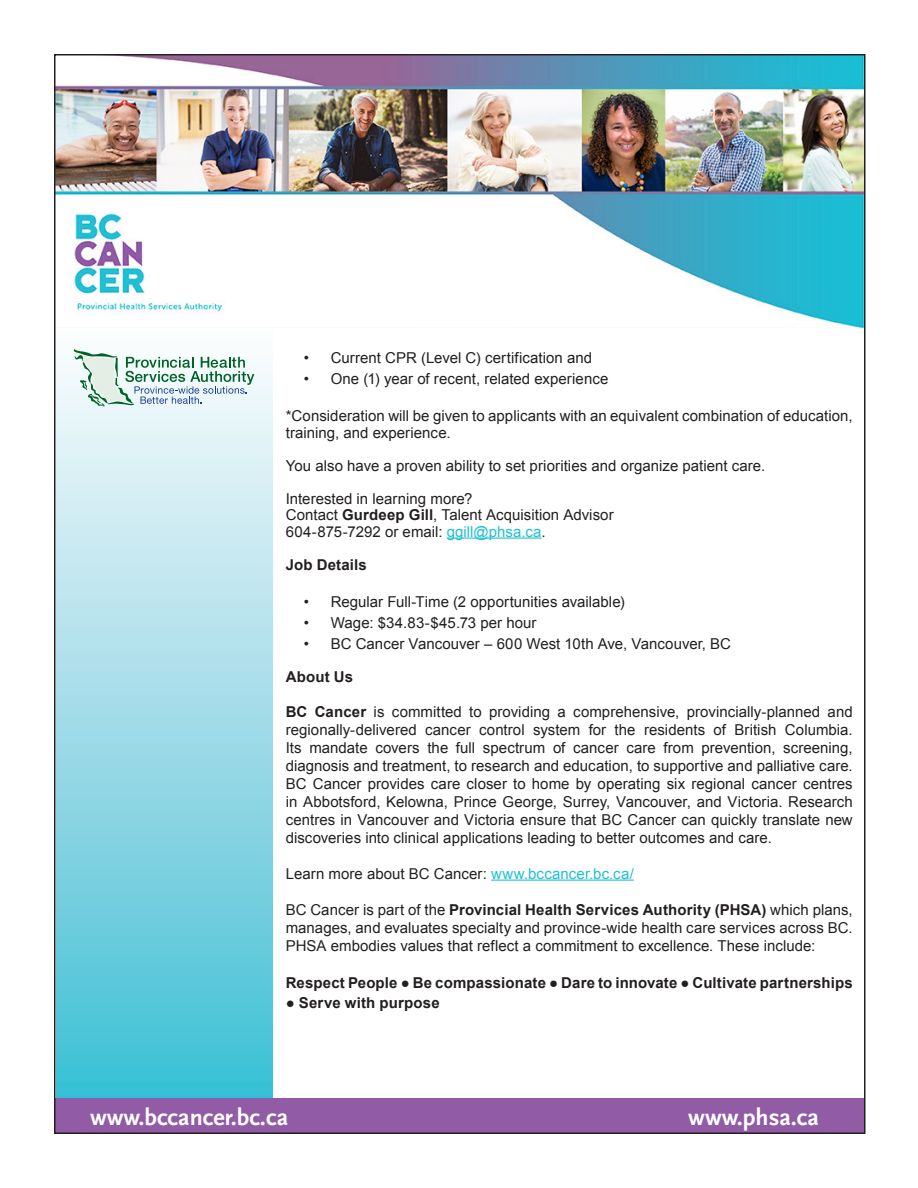
<style>
.page{position:relative;width:918px;height:1188px;background:#fff}
.page>*{position:absolute;margin:0;border:0;box-sizing:border-box;transform-origin:0 0}
.t1{font:700 24px "Scala Sans";color:#fff}
.t2{font:15px/18px "Arial";letter-spacing:.005em;color:#231f20}
.t3{font:700 15px "Arial";letter-spacing:.01em;color:#231f20}
.s1{font-weight:700}
.s2{color:#1fbfd5}
</style>
<div class="page">
<div style="left:56px;top:324px;width:216px;height:792px;background:linear-gradient(to bottom,#fffcfd,#3bbdd3)"></div>
<div style="left:54px;top:1098px;width:810px;height:36px;background:#915ba6"></div>
<img style="left:57px;top:57px;width:806px;height:271px">
<svg style="left:74px;top:349px;width:180px;height:58px"></svg>
<hr style="left:447px;top:538px;width:95px;height:1px;background:#1fbfd5">
<hr style="left:491px;top:880px;width:143px;height:1px;background:#1fbfd5">
<p class="t2" style="left:304px;top:348px;width:290px">• Current CPR (Level C) certification and</p>
<p class="t2" style="left:304px;top:369px;width:306px">• One (1) year of recent, related experience</p>
<p class="t2" style="left:286px;top:408px;width:568px;line-height:16.5px">*Consideration will be given to applicants with an equivalent combination of education, training, and experience.</p>
<p class="t2" style="left:286px;top:456px;width:481px">You also have a proven ability to set priorities and organize patient care.</p>
<p class="t2" style="left:286px;top:490px;width:329px;line-height:16.5px">Interested in learning more?<br>Contact <span class="s1">Gurdeep Gill</span>, Talent Acquisition Advisor<br>604-875-7292 or email: <span class="s2">ggill@phsa.ca</span>.</p>
<p class="t3" style="left:286px;top:554px;width:83px">Job Details</p>
<p class="t2" style="left:304px;top:593px;width:323px">• Regular Full-Time (2 opportunities available)</p>
<p class="t2" style="left:304px;top:614px;width:234px">• Wage: $34.83-$45.73 per hour</p>
<p class="t2" style="left:304px;top:635px;width:429px">• BC Cancer Vancouver – 600 West 10th Ave, Vancouver, BC</p>
<p class="t3" style="left:286px;top:667px;width:69px">About Us</p>
<p class="t2" style="left:286px;top:702px;width:569px;text-align:justify"><span class="s1">BC Cancer</span> is committed to providing a comprehensive, provincially-planned and regionally-delivered cancer control system for the residents of British Columbia.<br>Its mandate covers the full spectrum of cancer care from prevention, screening, diagnosis and treatment, to research and education, to supportive and palliative care.<br>BC Cancer provides care closer to home by operating six regional cancer centres in Abbotsford, Kelowna, Prince George, Surrey, Vancouver, and Victoria. Research centres in Vancouver and Victoria ensure that BC Cancer can quickly translate new discoveries into clinical applications leading to better outcomes and care.</p>
<p class="t2" style="left:286px;top:864px;width:350px">Learn more about BC Cancer: <span class="s2">www.bccancer.bc.ca/</span></p>
<p class="t2" style="left:286px;top:900px;width:569px;text-align:justify">BC Cancer is part of the <span class="s1">Provincial Health Services Authority (PHSA)</span> which plans, manages, and evaluates specialty and province-wide health care services across BC.<br>PHSA embodies values that reflect a commitment to excellence. These include:</p>
<p class="t3" style="left:286px;top:973px;width:568px">Respect People ● Be compassionate ● Dare to innovate ● Cultivate partnerships</p>
<p class="t3" style="left:286px;top:992px;width:155px">● Serve with purpose</p>
<h1 class="t1" style="left:90px;top:1104px;width:200px">www.bccancer.bc.ca</h1>
<h1 class="t1" style="left:688px;top:1104px;width:132px">www.phsa.ca</h1>
</div>
